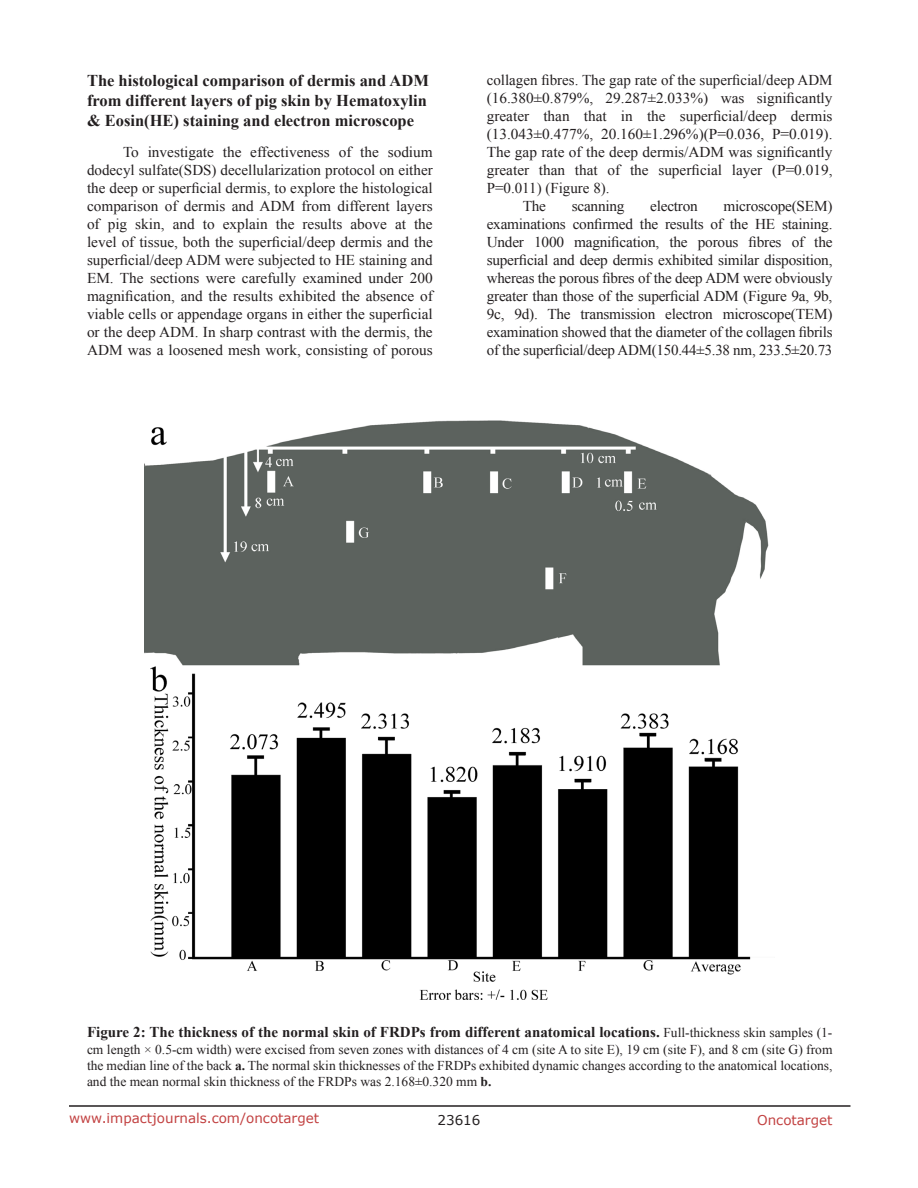
<style>
.page{position:relative;width:918px;height:1188px;background:#fff}
.page>*{position:absolute;margin:0;border:0;box-sizing:border-box;transform-origin:0 0}
.SubHeading{font:700 16.5px/19.8px "Times New Roman";color:#231f20}
.BodyText{font:15px/18px "Times New Roman";color:#231f20;text-align:justify}
.figuretext{font:700 15px "Times New Roman";color:#231f20}
.figuretext-2{font:13.5px/16.2px "Times New Roman";color:#231f20;text-align:justify}
.t1{font:13.5px "Verdana";color:#c24141}
.t2{font:13.5px "Verdana";color:#231f20}
.s1{font-weight:400;font-size:13.5px}
.s2{font-weight:700}
</style>
<div class="page">
<hr style="left:69px;top:1105px;width:781px;height:2px;background:#231f20">
<img style="left:145px;top:420px;width:624px;height:580px">
<p class="SubHeading" style="left:87px;top:70px;width:343px">The histological comparison of dermis and ADM from different layers of pig skin by Hematoxylin &amp; Eosin(HE) staining and electron microscope</p>
<p class="BodyText" style="left:87px;top:143px;width:347px;text-indent:36px">To investigate the effectiveness of the sodium dodecyl sulfate(SDS) decellularization protocol on either the deep or superficial dermis, to explore the histological comparison of dermis and ADM from different layers of pig skin, and to explain the results above at the level of tissue, both the superficial/deep dermis and the superficial/deep ADM were subjected to HE staining and EM. The sections were carefully examined under 200 magnification, and the results exhibited the absence of viable cells or appendage organs in either the superficial or the deep ADM. In sharp contrast with the dermis, the ADM was a loosened mesh work, consisting of porous</p>
<p class="BodyText" style="left:487px;top:71px;width:347px">collagen fibres. The gap rate of the superficial/deep ADM (16.380±0.879%, 29.287±2.033%) was significantly greater than that in the superficial/deep dermis (13.043±0.477%, 20.160±1.296%)(P=0.036, P=0.019).<br>The gap rate of the deep dermis/ADM was significantly greater than that of the superficial layer (P=0.019, P=0.011) (Figure 8).</p>
<p class="BodyText" style="left:523px;top:197px;width:25px">The</p>
<p class="BodyText" style="left:572px;top:197px;width:54px">scanning</p>
<p class="BodyText" style="left:650px;top:197px;width:49px">electron</p>
<p class="BodyText" style="left:487px;top:197px;width:347px;text-indent:237px">microscope(SEM) examinations confirmed the results of the HE staining.<br>Under 1000 magnification, the porous fibres of the superficial and deep dermis exhibited similar disposition, whereas the porous fibres of the deep ADM were obviously greater than those of the superficial ADM (Figure 9a, 9b, 9c, 9d). The transmission electron microscope(TEM) examination showed that the diameter of the collagen fibrils of the superficial/deep ADM(150.44±5.38 nm, 233.5±20.73</p>
<p class="figuretext" style="left:87px;top:1022px;width:747px">Figure 2: The thickness of the normal skin of FRDPs from different anatomical locations. <span class="s1">Full-thickness skin samples (1-</span></p>
<p class="figuretext-2" style="left:87px;top:1041px;width:747px">cm length × 0.5-cm width) were excised from seven zones with distances of 4 cm (site A to site E), 19 cm (site F), and 8 cm (site G) from the median line of the back <span class="s2">a.</span> The normal skin thicknesses of the FRDPs exhibited dynamic changes according to the anatomical locations, and the mean normal skin thickness of the FRDPs was 2.168±0.320 mm <span class="s2">b.</span></p>
<p class="t1" style="left:69px;top:1109px;width:252px">www.impactjournals.com/oncotarget</p>
<p class="t2" style="left:438px;top:1111px;width:44px">23616</p>
<p class="t1" style="left:757px;top:1111px;width:77px">Oncotarget</p>
</div>
